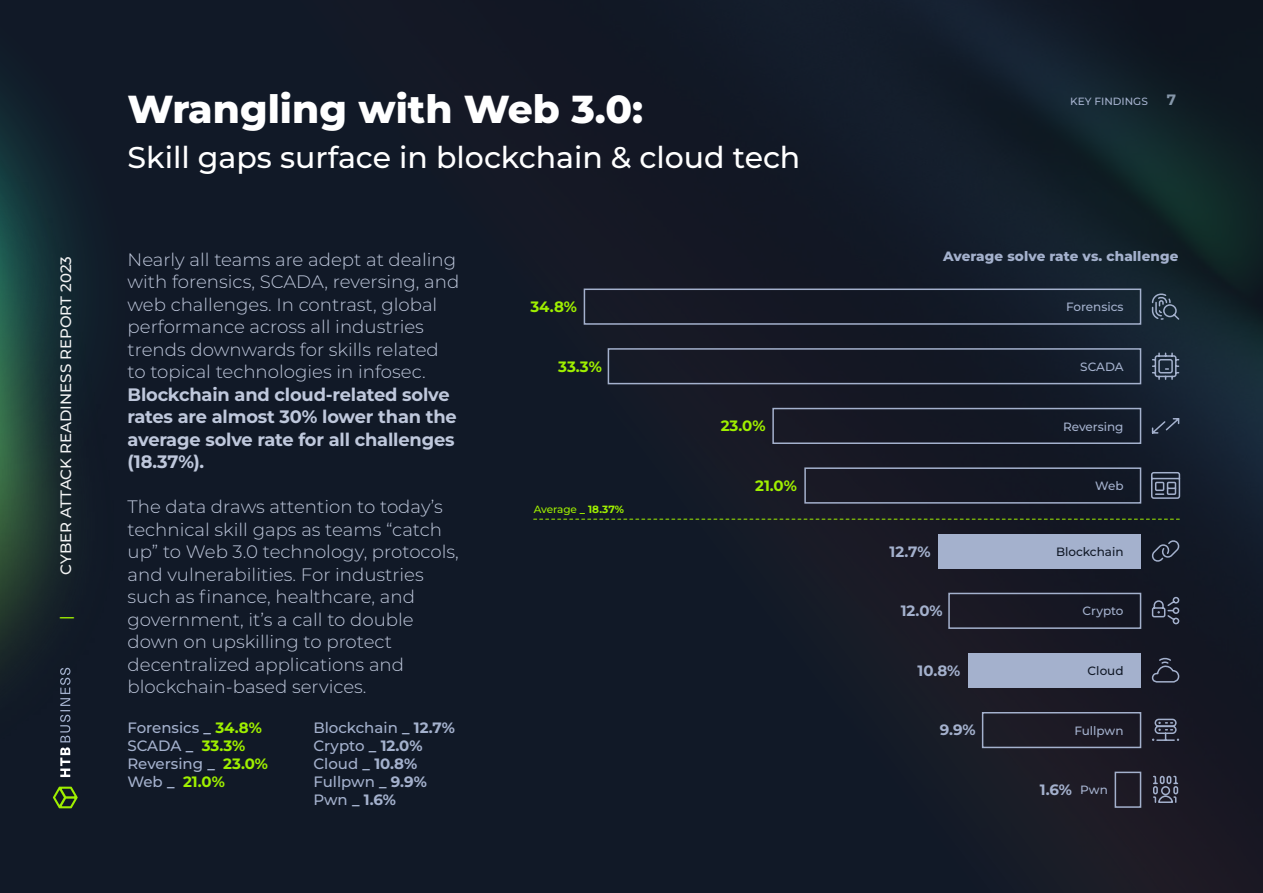
<style>
.page{position:relative;width:1263px;height:893px;background:#fff}
.page>*{position:absolute;margin:0;border:0;box-sizing:border-box;transform-origin:0 0}
.t1{font:800 39px "Montserrat";color:#fff}
.t2{font:500 30px "Montserrat";color:#fff}
.t3{font:300 18px/22.5px "Montserrat";color:#bfc8dc}
.t4{font:700 18px/22.5px "Montserrat";letter-spacing:-.01em;color:#bfc8dc}
.t5{font:500 15px/18px "Montserrat";color:#a4b1cd}
.t6{font:500 15px "Montserrat";color:#f3f4f4}
.t7{font:700 15px "Montserrat";color:#a4b1cd}
.t8{font:700 15px "Montserrat";color:#9fef00}
.t9{font:500 15px "Montserrat";color:#9fef00}
.t10{font:800 13.5px "Montserrat";letter-spacing:.01em;color:#a4b1cd}
.t11{font:500 12px "Montserrat";color:#a4b1cd}
.t12{font:500 12px "Montserrat";color:#111927}
.t13{font:500 10.5px "Montserrat";letter-spacing:-.01em;color:#9fef00}
.t14{font:500 10.5px "Montserrat";color:#a4b1cd}
.s1{font-weight:700}
.s2{font-weight:700;color:#9fef00}
</style>
<div class="page">
<img style="left:0;top:0;width:1263px;height:893px">
<div style="left:584px;top:289px;width:557px;height:36px;border:2px solid #a4b1cd"></div>
<div style="left:608px;top:348px;width:533px;height:36px;border:2px solid #a4b1cd"></div>
<div style="left:772px;top:408px;width:369px;height:36px;border:2px solid #a4b1cd"></div>
<div style="left:804px;top:467px;width:337px;height:37px;border:2px solid #a4b1cd"></div>
<div style="left:938px;top:534px;width:202px;height:34px;background:#a4b1cd"></div>
<div style="left:948px;top:593px;width:193px;height:36px;border:2px solid #a4b1cd"></div>
<div style="left:968px;top:653px;width:172px;height:35px;background:#a4b1cd"></div>
<div style="left:982px;top:712px;width:159px;height:36px;border:2px solid #a4b1cd"></div>
<div style="left:1114px;top:772px;width:27px;height:36px;border:2px solid #a4b1cd"></div>
<svg style="left:1150px;top:471px;width:31px;height:29px"></svg>
<svg style="left:1151px;top:294px;width:30px;height:27px"></svg>
<svg style="left:1152px;top:775px;width:27px;height:29px"></svg>
<svg style="left:1151px;top:352px;width:29px;height:29px"></svg>
<svg style="left:1150px;top:417px;width:31px;height:18px"></svg>
<svg style="left:1150px;top:538px;width:31px;height:26px"></svg>
<svg style="left:1151px;top:718px;width:29px;height:24px"></svg>
<svg style="left:1151px;top:596px;width:29px;height:29px"></svg>
<svg style="left:1151px;top:658px;width:29px;height:25px"></svg>
<svg style="left:534px;top:519px;width:645px;height:1px"></svg>
<h1 class="t1" style="left:128px;top:80px;width:517px">Wrangling with Web 3.0:</h1>
<h2 class="t2" style="left:128px;top:136px;width:674px">Skill gaps surface in blockchain &amp; cloud tech</h2>
<p class="t14" style="left:1070px;top:94px;width:79px">KEY FINDINGS</p>
<p class="t7" style="left:1167px;top:89px;width:11px">7</p>
<p class="t6" style="left:55px;top:575px;width:320px;rotate:-90deg">CYBER ATTACK READINESS REPORT 2023</p>
<p class="t3" style="left:128px;top:247px;width:333px">Nearly all teams are adept at dealing with forensics, SCADA, reversing, and web challenges. In contrast, global performance across all industries trends downwards for skills related to topical technologies in infosec.</p>
<p class="t4" style="left:128px;top:382px;width:331px">Blockchain and cloud-related solve rates are almost 30% lower than the average solve rate for all challenges (18.37%).</p>
<p class="t3" style="left:128px;top:495px;width:333px">The data draws attention to today’s technical skill gaps as teams “catch up” to Web 3.0 technology, protocols, and vulnerabilities. For industries such as finance, healthcare, and government, it’s a call to double down on upskilling to protect decentralized applications and blockchain-based services.</p>
<p class="t9" style="left:55px;top:619px;width:6px;rotate:-90deg">|</p>
<p class="t8" style="left:530px;top:296px;width:48px">34.8%</p>
<p class="t8" style="left:558px;top:355px;width:45px">33.3%</p>
<p class="t13" style="left:534px;top:502px;width:92px">Average <span class="s1">_ 18.37%</span></p>
<p class="t8" style="left:721px;top:415px;width:46px">23.0%</p>
<p class="t8" style="left:755px;top:475px;width:43px">21.0%</p>
<p class="t10" style="left:943px;top:247px;width:237px">Average solve rate vs. challenge</p>
<p class="t11" style="left:1066px;top:299px;width:59px">Forensics</p>
<p class="t11" style="left:1080px;top:358px;width:45px">SCADA</p>
<p class="t11" style="left:1063px;top:418px;width:62px">Reversing</p>
<p class="t11" style="left:1095px;top:477px;width:30px">Web</p>
<p class="t7" style="left:889px;top:540px;width:43px">12.7%</p>
<p class="t12" style="left:1056px;top:543px;width:69px">Blockchain</p>
<p class="t7" style="left:901px;top:600px;width:43px">12.0%</p>
<p class="t11" style="left:1082px;top:603px;width:43px">Crypto</p>
<p class="t7" style="left:917px;top:660px;width:44px">10.8%</p>
<p class="t12" style="left:1088px;top:662px;width:37px">Cloud</p>
<p class="t5" style="left:127px;top:718px;width:142px">Forensics <span class="s1">_</span> <span class="s2">34.8%<br></span>SCADA <span class="s1">_</span> <span class="s2">33.3%<br></span>Reversing <span class="s1">_</span> <span class="s2">23.0%<br></span>Web <span class="s1">_</span> <span class="s2">21.0%</span></p>
<p class="t5" style="left:313px;top:718px;width:143px">Blockchain <span class="s1">_ 12.7%<br></span>Crypto <span class="s1">_ 12.0%<br></span>Cloud <span class="s1">_ 10.8%<br></span>Fullpwn <span class="s1">_ 9.9%<br></span>Pwn <span class="s1">_ 1.6%</span></p>
<p class="t7" style="left:940px;top:719px;width:37px">9.9%</p>
<p class="t11" style="left:1074px;top:722px;width:51px">Fullpwn</p>
<p class="t7" style="left:1040px;top:778px;width:34px">1.6%</p>
<p class="t11" style="left:1080px;top:781px;width:29px">Pwn</p>
</div>
